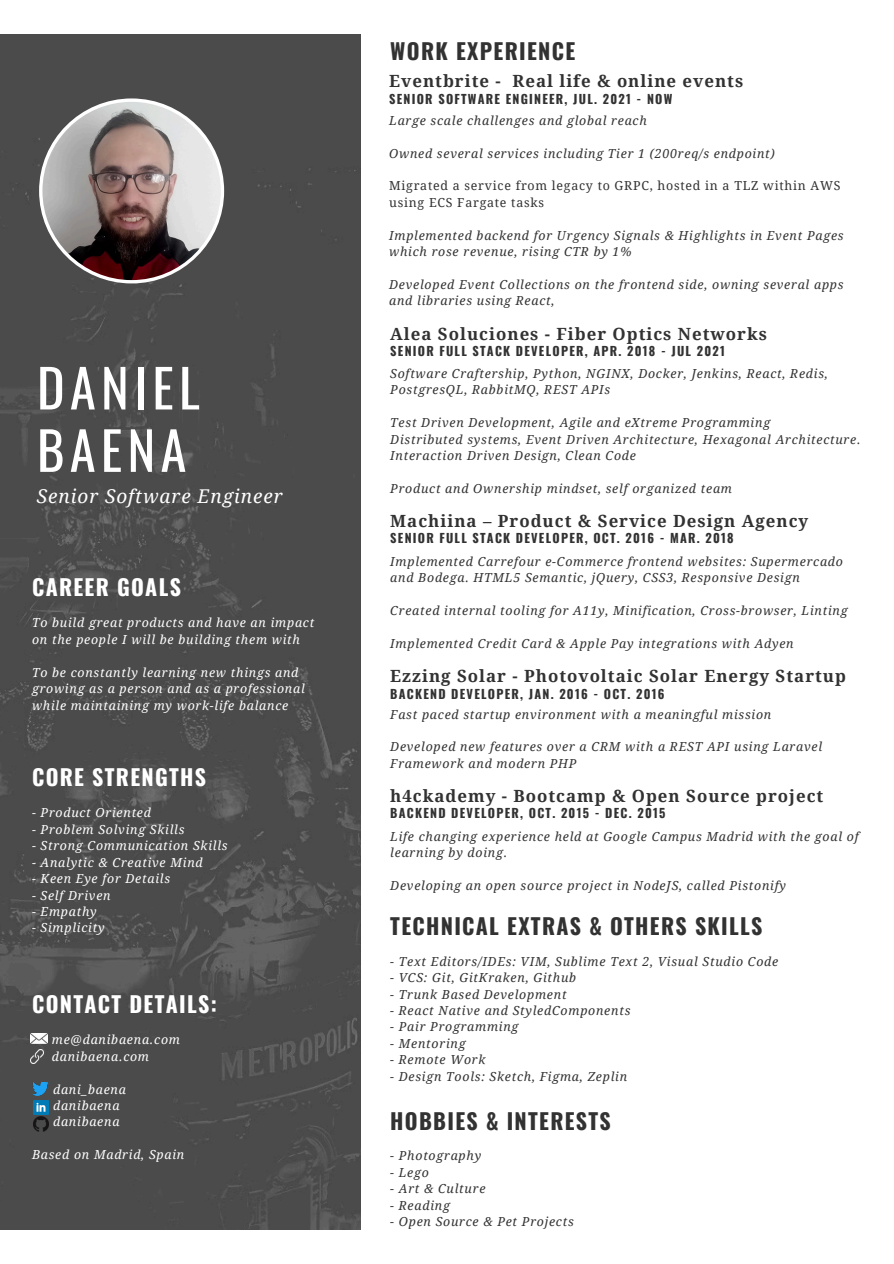
<style>
.page{position:relative;width:894px;height:1264px;background:#fff}
.page>*{position:absolute;margin:0;border:0;box-sizing:border-box;transform-origin:0 0}
.t1{font:52.5px/62.4px "Oswald";letter-spacing:.1em;color:#fff}
.t2{font:700 21.9px "Oswald";letter-spacing:.06em;color:#323232}
.t3{font:700 21.9px "Oswald";letter-spacing:.06em;color:#fff}
.t4{font:italic 18.9px "Droid Serif";letter-spacing:.05em;color:#fff}
.t5{font:700 16.8px "Droid Serif";letter-spacing:.06em;color:#323232}
.t6{font:italic 12.45px/16.4px "Droid Serif";letter-spacing:.06em;color:#323232}
.t7{font:italic 12.45px/16.4px "Droid Serif";letter-spacing:.06em;color:#fff}
.t8{font:700 12.45px "Oswald";letter-spacing:.1em;color:#323232}
.t9{font:12.45px/16.4px "Droid Serif";letter-spacing:.06em;color:#323232}
</style>
<div class="page">
<img style="left:0;top:34px;width:361px;height:1195px">
<svg style="left:39px;top:98px;width:185px;height:185px;background:#8c8180"></svg>
<img style="left:32px;top:1082px;width:17px;height:13px">
<img style="left:34px;top:1100px;width:14px;height:14px">
<img style="left:34px;top:1116px;width:14px;height:15px">
<img style="left:30px;top:1033px;width:17px;height:10px">
<img style="left:30px;top:1049px;width:14px;height:14px">
<h4 class="t1" style="left:37px;top:354px;width:164px">DANIEL<br>BAENA</h4>
<h5 class="t4" style="left:37px;top:485px;width:247px">Senior Software Engineer</h5>
<p class="t3" style="left:32px;top:569px;width:150px">CAREER GOALS</p>
<p class="t7" style="left:32px;top:615px;width:284px">To build great products and have an impact on the people I will be building them with</p>
<p class="t7" style="left:32px;top:664px;width:274px">To be constantly learning new things and growing as a person and as a professional while maintaining my work-life balance</p>
<h4 class="t3" style="left:32px;top:759px;width:175px">CORE STRENGTHS</h4>
<h5 class="t7" style="left:32px;top:805px;width:120px">- Product Oriented</h5>
<p class="t7" style="left:32px;top:821px;width:154px">- Problem Solving Skills</p>
<p class="t7" style="left:32px;top:837px;width:197px">- Strong Communication Skills</p>
<h4 class="t7" style="left:32px;top:854px;width:172px">- Analytic &amp; Creative Mind</h4>
<h5 class="t7" style="left:32px;top:870px;width:140px">- Keen Eye for Details</h5>
<p class="t7" style="left:32px;top:887px;width:80px">- Self Driven</p>
<p class="t7" style="left:32px;top:903px;width:66px">- Empathy</p>
<h2 class="t7" style="left:32px;top:919px;width:74px">- Simplicity</h2>
<p class="t3" style="left:32px;top:986px;width:186px">CONTACT DETAILS:</p>
<p class="t7" style="left:52px;top:1031px;width:130px">me@danibaena.com</p>
<p class="t7" style="left:52px;top:1048px;width:99px">danibaena.com</p>
<p class="t7" style="left:53px;top:1081px;width:74px">dani_baena</p>
<p class="t7" style="left:53px;top:1097px;width:68px">danibaena</p>
<p class="t7" style="left:53px;top:1113px;width:68px">danibaena</p>
<p class="t7" style="left:32px;top:1146px;width:154px">Based on Madrid, Spain</p>
<p class="t2" style="left:390px;top:34px;width:186px">WORK EXPERIENCE</p>
<p class="t5" style="left:389px;top:72px;width:355px">Eventbrite - Real life &amp; online events</p>
<p class="t8" style="left:389px;top:89px;width:284px">SENIOR SOFTWARE ENGINEER, JUL. 2021 - NOW</p>
<p class="t6" style="left:389px;top:112px;width:259px">Large scale challenges and global reach</p>
<p class="t6" style="left:389px;top:145px;width:387px">Owned several services including Tier 1 (200req/s endpoint)</p>
<h2 class="t9" style="left:389px;top:178px;width:452px">Migrated a service from legacy to GRPC, hosted in a TLZ within AWS using ECS Fargate tasks</h2>
<p class="t6" style="left:389px;top:227px;width:456px">Implemented backend for Urgency Signals &amp; Highlights in Event Pages which rose revenue, rising CTR by 1%</p>
<p class="t6" style="left:389px;top:276px;width:456px">Developed Event Collections on the frontend side, owning several apps and libraries using React,</p>
<p class="t5" style="left:390px;top:324px;width:378px">Alea Soluciones - Fiber Optics Networks</p>
<h2 class="t8" style="left:390px;top:341px;width:336px">SENIOR FULL STACK DEVELOPER, APR. 2018 - JUL 2021</h2>
<h1 class="t6" style="left:390px;top:365px;width:439px">Software Craftership, Python, NGINX, Docker, Jenkins, React, Redis,<br>PostgresQL, RabbitMQ, REST APIs</h1>
<h3 class="t6" style="left:390px;top:415px;width:381px">Test Driven Development, Agile and eXtreme Programming</h3>
<h2 class="t6" style="left:390px;top:431px;width:471px">Distributed systems, Event Driven Architecture, Hexagonal Architecture.<br>Interaction Driven Design, Clean Code</h2>
<p class="t6" style="left:390px;top:480px;width:343px">Product and Ownership mindset, self organized team</p>
<p class="t5" style="left:390px;top:511px;width:419px">Machiina – Product &amp; Service Design Agency</p>
<p class="t8" style="left:390px;top:528px;width:345px">SENIOR FULL STACK DEVELOPER, OCT. 2016 - MAR. 2018</p>
<p class="t6" style="left:390px;top:553px;width:454px">Implemented Carrefour e-Commerce frontend websites: Supermercado and Bodega. HTML5 Semantic, jQuery, CSS3, Responsive Design</p>
<p class="t6" style="left:390px;top:603px;width:459px">Created internal tooling for A11y, Minification, Cross-browser, Linting</p>
<p class="t6" style="left:390px;top:635px;width:405px">Implemented Credit Card &amp; Apple Pay integrations with Adyen</p>
<p class="t5" style="left:390px;top:666px;width:457px">Ezzing Solar - Photovoltaic Solar Energy Startup</p>
<h2 class="t8" style="left:390px;top:684px;width:275px">BACKEND DEVELOPER, JAN. 2016 - OCT. 2016</h2>
<p class="t6" style="left:390px;top:706px;width:382px">Fast paced startup environment with a meaningful mission</p>
<p class="t6" style="left:390px;top:739px;width:433px">Developed new features over a CRM with a REST API using Laravel<br>Framework and modern PHP</p>
<p class="t5" style="left:390px;top:786px;width:434px">h4ckademy - Bootcamp &amp; Open Source project</p>
<p class="t8" style="left:390px;top:803px;width:276px">BACKEND DEVELOPER, OCT. 2015 - DEC. 2015</p>
<p class="t6" style="left:390px;top:828px;width:470px">Life changing experience held at Google Campus Madrid with the goal of learning by doing.</p>
<p class="t6" style="left:390px;top:877px;width:397px">Developing an open source project in NodeJS, called Pistonify</p>
<p class="t2" style="left:390px;top:909px;width:373px">TECHNICAL EXTRAS &amp; OTHERS SKILLS</p>
<p class="t6" style="left:390px;top:953px;width:389px">- Text Editors/IDEs: VIM, Sublime Text 2, Visual Studio Code</p>
<p class="t6" style="left:390px;top:969px;width:187px">- VCS: Git, GitKraken, Github</p>
<h4 class="t6" style="left:390px;top:986px;width:178px">- Trunk Based Development</h4>
<h5 class="t6" style="left:390px;top:1002px;width:241px">- React Native and StyledComponents</h5>
<p class="t6" style="left:390px;top:1018px;width:130px">- Pair Programming</p>
<p class="t6" style="left:390px;top:1035px;width:77px">- Mentoring</p>
<p class="t6" style="left:390px;top:1051px;width:97px">- Remote Work</p>
<p class="t6" style="left:390px;top:1068px;width:238px">- Design Tools: Sketch, Figma, Zeplin</p>
<p class="t2" style="left:390px;top:1103px;width:222px">HOBBIES &amp; INTERESTS</p>
<p class="t6" style="left:390px;top:1147px;width:92px">- Photography</p>
<p class="t6" style="left:390px;top:1164px;width:40px">- Lego</p>
<p class="t6" style="left:390px;top:1180px;width:97px">- Art &amp; Culture</p>
<p class="t6" style="left:390px;top:1197px;width:61px">- Reading</p>
<p class="t6" style="left:390px;top:1213px;width:185px">- Open Source &amp; Pet Projects</p>
</div>
